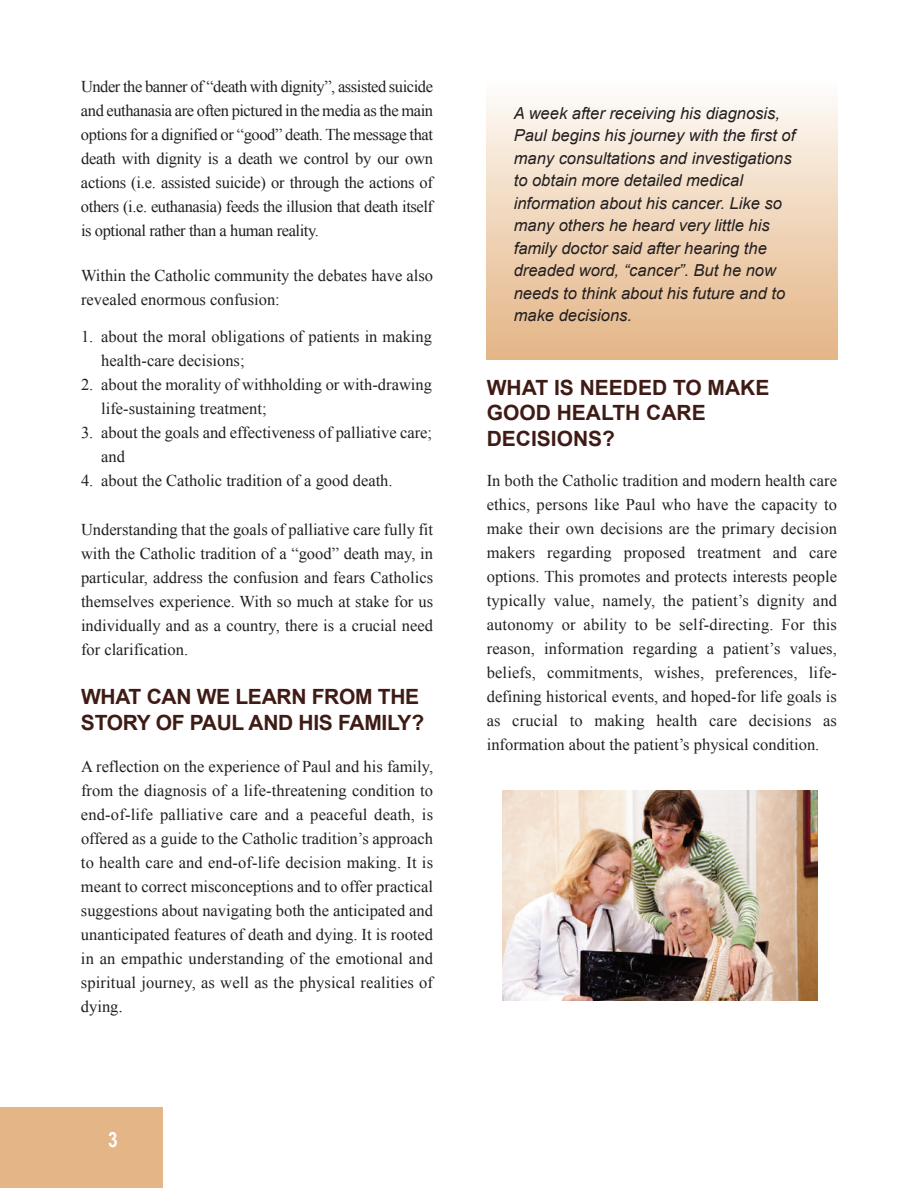
<style>
.page{position:relative;width:918px;height:1188px;background:#fff}
.page>*{position:absolute;margin:0;border:0;box-sizing:border-box;transform-origin:0 0}
.t1{font:700 21px/25.2px "Arial";letter-spacing:-.015em;color:#3f1b15}
.t2{font:700 21px "Arial Narrow";color:#fff}
.t3{font:16.5px/24px "Times New Roman";color:#231f20;text-align:justify}
.t4{font:italic 16.5px/22.5px "Arial";color:#231f20}
.s1{font-size:18px}
</style>
<div class="page">
<div style="left:0;top:1107px;width:162px;height:81px;background:#e4b586"></div>
<div style="left:487px;top:81px;width:350px;height:279px;background:linear-gradient(to bottom,#fefcf8,#e3b383)"></div>
<img style="left:502px;top:791px;width:316px;height:210px">
<p class="t3" style="left:81px;top:75px;width:354px">Under the banner of “death with dignity”, assisted suicide and euthanasia are often pictured in the media as the main options for a dignified or “good” death. The message that death with dignity is a death we control by our own actions (i.e. assisted suicide) or through the actions of others (i.e. euthanasia) feeds the illusion that death itself is optional rather than a human reality.</p>
<p class="t3" style="left:81px;top:264px;width:354px">Within the Catholic community the debates have also revealed enormous confusion:</p>
<p class="t3" style="left:81px;top:325px;width:14px">1.</p>
<p class="t3" style="left:81px;top:373px;width:14px">2.</p>
<p class="t3" style="left:81px;top:421px;width:14px">3.</p>
<p class="t3" style="left:81px;top:469px;width:14px">4.</p>
<p class="t3" style="left:101px;top:325px;width:332px;text-align:left">about the moral obligations of patients in making health-care decisions;<br>about the morality of withholding or with-drawing life-sustaining treatment;<br>about the goals and effectiveness of palliative care; and<br>about the Catholic tradition of a good death.</p>
<p class="t3" style="left:81px;top:517px;width:354px">Understanding that the goals of palliative care fully fit with the Catholic tradition of a “good” death may, in particular, address the confusion and fears Catholics themselves experience. With so much at stake for us individually and as a country, there is a crucial need for clarification.</p>
<p class="t1" style="left:81px;top:684px;width:345px">WHAT CAN WE LEARN FROM THE<br>STORY OF PAUL AND HIS FAMILY?</p>
<p class="t3" style="left:81px;top:754px;width:354px">A reflection on the experience of Paul and his family, from the diagnosis of a life-threatening condition to end-of-life palliative care and a peaceful death, is offered as a guide to the Catholic tradition’s approach to health care and end-of-life decision making. It is meant to correct misconceptions and to offer practical suggestions about navigating both the anticipated and unanticipated features of death and dying. It is rooted in an empathic understanding of the emotional and spiritual journey, as well as the physical realities of dying<span class="s1">.</span></p>
<p class="t2" style="left:108px;top:1127px;width:11px">3</p>
<p class="t4" style="left:514px;top:102px;width:283px">A week after receiving his diagnosis, Paul begins his journey with the first of many consultations and investigations to obtain more detailed medical information about his cancer. Like so many others he heard very little his family doctor said after hearing the dreaded word, “cancer”. But he now needs to think about his future and to make decisions.</p>
<p class="t1" style="left:487px;top:375px;width:284px">WHAT IS NEEDED TO MAKE<br>GOOD HEALTH CARE<br>DECISIONS?</p>
<p class="t3" style="left:487px;top:468px;width:352px">In both the Catholic tradition and modern health care ethics, persons like Paul who have the capacity to make their own decisions are the primary decision makers regarding proposed treatment and care options. This promotes and protects interests people typically value, namely, the patient’s dignity and autonomy or ability to be self-directing. For this reason, information regarding a patient’s values, beliefs, commitments, wishes, preferences, life&shy;defining historical events, and hoped-for life goals is as crucial to making health care decisions as information about the patient’s physical condition.</p>
</div>
